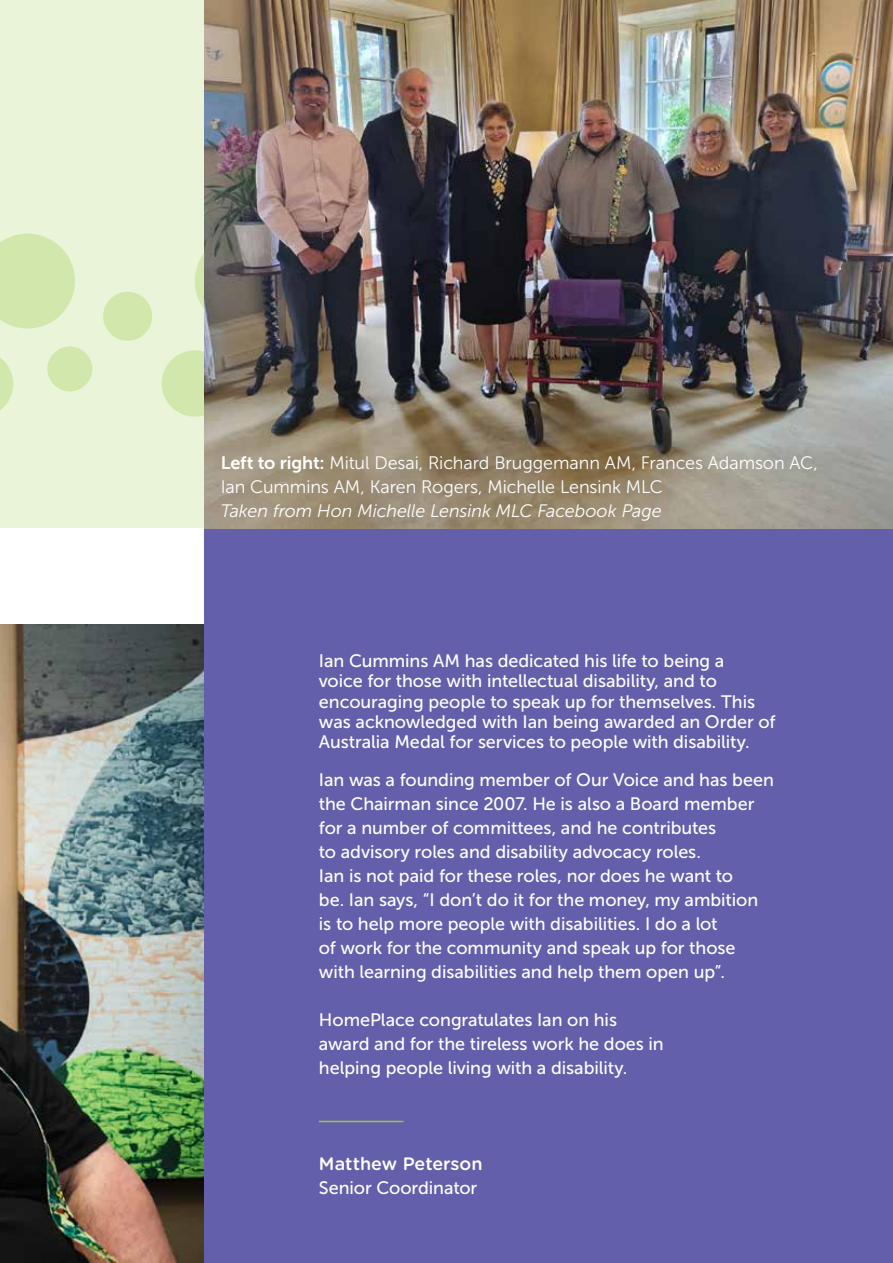
<style>
.page{position:relative;width:893px;height:1263px;background:#fff}
.page>*{position:absolute;margin:0;border:0;box-sizing:border-box;transform-origin:0 0}
.t1{font:18px/24px "Museo Sans 500";letter-spacing:-.005em;color:#fff}
.t2{font:18px/24px "Museo Sans 300";letter-spacing:-.005em;color:#fff}
.t3{font:italic 18px "Museo Sans 300";letter-spacing:-.005em;color:#fff}
.t4{font:500 18px "Gotham Rounded";letter-spacing:-.005em;color:#fff}
.s1{font-family:"Museo Sans 700"}
</style>
<div class="page">
<div style="left:0;top:0;width:204px;height:528px;background:#eaf4d8"></div>
<div style="left:103px;top:292px;width:49px;height:49px;background:#d2e7ac;border-radius:50%"></div>
<div style="left:162px;top:350px;width:66px;height:67px;background:#d2e7ac;border-radius:50%"></div>
<div style="left:195px;top:234px;width:95px;height:94px;background:#d2e7ac;border-radius:50%"></div>
<svg style="left:0;top:351px;width:13px;height:66px"></svg>
<div style="left:47px;top:346px;width:45px;height:45px;background:#d2e7ac;border-radius:50%"></div>
<svg style="left:0;top:234px;width:75px;height:94px;background:#d5e8b2"></svg>
<img style="left:0;top:624px;width:204px;height:639px">
<div style="left:204px;top:528px;width:689px;height:735px;background:#645faa"></div>
<hr style="left:319px;top:1121px;width:85px;height:1px;background:#97c93d">
<img style="left:204px;top:0;width:689px;height:528px">
<p class="t2" style="left:221px;top:451px;width:599px"><span class="s1">Left to right:</span> Mitul Desai, Richard Bruggemann AM, Frances Adamson AC,<br>Ian Cummins AM, Karen Rogers, Michelle Lensink MLC</p>
<p class="t3" style="left:221px;top:501px;width:443px">Taken from Hon Michelle Lensink MLC Facebook Page</p>
<p class="t1" style="left:319px;top:651px;width:458px;line-height:20.2px">Ian Cummins AM has dedicated his life to being a<br>voice for those with intellectual disability, and to encouraging people to speak up for themselves. This was acknowledged with Ian being awarded an Order of Australia Medal for services to people with disability.</p>
<p class="t1" style="left:319px;top:768px;width:457px">Ian was a founding member of Our Voice and has been the Chairman since 2007. He is also a Board member for a number of committees, and he contributes<br>to advisory roles and disability advocacy roles.<br>Ian is not paid for these roles, nor does he want to<br>be. Ian says, “I don’t do it for the money, my ambition is to help more people with disabilities. I do a lot<br>of work for the community and speak up for those with learning disabilities and help them open up”.</p>
<p class="t1" style="left:319px;top:1008px;width:346px">HomePlace congratulates Ian on his award and for the tireless work he does in helping people living with a disability.</p>
<p class="t4" style="left:319px;top:1151px;width:165px">Matthew Peterson</p>
<p class="t1" style="left:319px;top:1176px;width:160px">Senior Coordinator</p>
</div>
